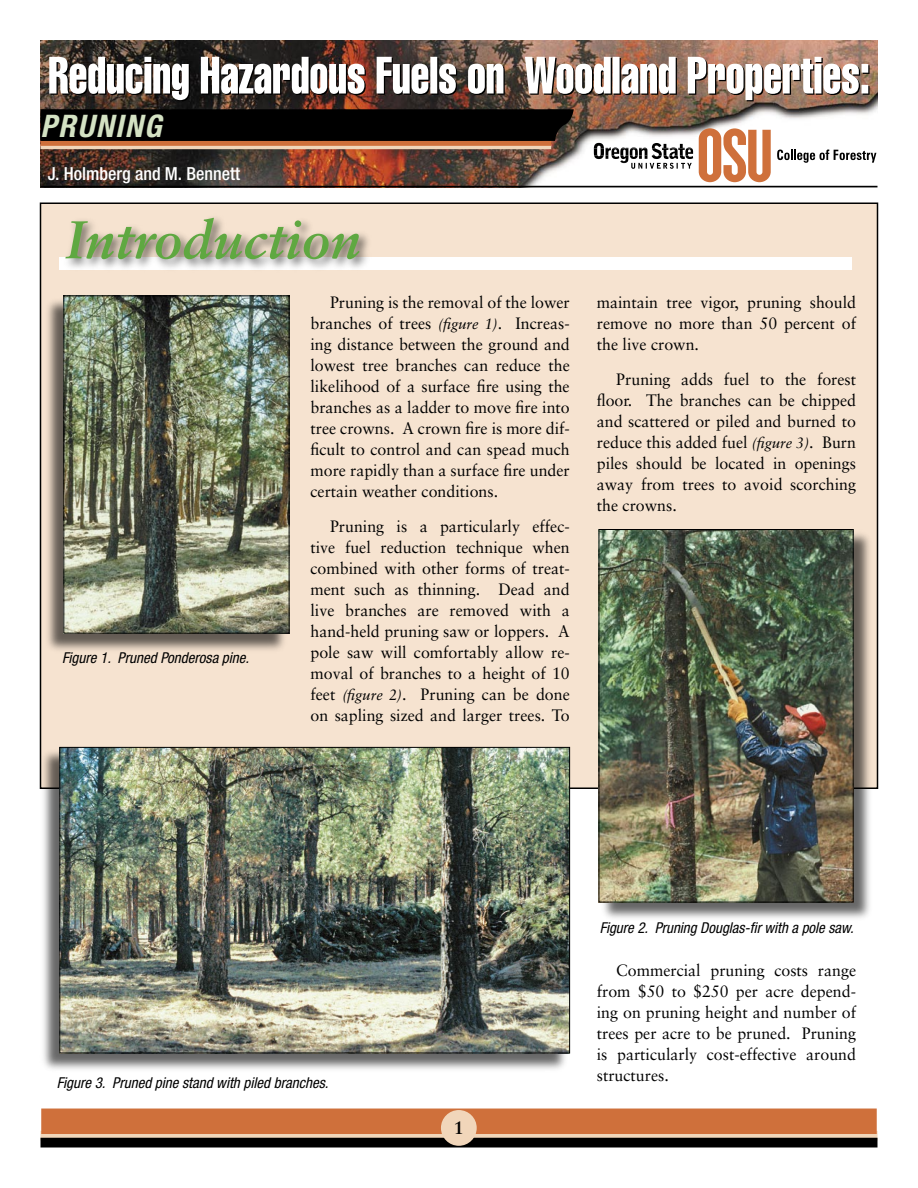
<style>
.page{position:relative;width:918px;height:1188px;background:#fff}
.page>*{position:absolute;margin:0;border:0;box-sizing:border-box;transform-origin:0 0}
.t1{font:italic 700 condensed 31.05px "Helvetica Neue";letter-spacing:.05em;color:#d4e2c3}
.t2{font:500 condensed 18px "Helvetica Neue";color:#fff}
.t3{font:700 18px "Sabon";color:#000}
.t4{font:16.5px/21px "Sabon";color:#000;text-align:justify}
.t5{font:italic condensed 15px "Helvetica Neue";color:#000}
.s1{font-style:italic;font-size:15px}
</style>
<div class="page">
<div style="left:40px;top:203px;width:838px;height:585px;background:#f6e3d0"></div>
<img style="left:40px;top:40px;width:838px;height:147px">
<img style="left:49px;top:57px;width:821px;height:44px">
<div style="left:41px;top:109px;width:533px;height:32px;background:#000"></div>
<div style="left:41px;top:144px;width:510px;height:5px;background:#f1d6ba"></div>
<div style="left:41px;top:141px;width:510px;height:5px;background:#cf703b"></div>
<hr style="left:41px;top:186px;width:836px;height:1px;background:#000">
<svg style="left:777px;top:150px;width:99px;height:13px"></svg>
<svg style="left:699px;top:128px;width:72px;height:54px"></svg>
<svg style="left:594px;top:143px;width:99px;height:26px"></svg>
<svg style="left:41px;top:1134px;width:836px;height:4px;background:#e1c8ad"></svg>
<div style="left:41px;top:1109px;width:836px;height:25px;background:#cf703b"></div>
<div style="left:41px;top:1138px;width:836px;height:10px;background:#000"></div>
<div style="left:441px;top:1110px;width:36px;height:36px;background:#f1d6ba;border-radius:50%"></div>
<div style="left:59px;top:257px;width:793px;height:12px;background:#fff"></div>
<div style="left:62px;top:213px;width:310px;height:60px;background:#000;opacity:.6"></div>
<svg style="left:65px;top:218px;width:295px;height:41px"></svg>
<div style="left:43px;top:296px;width:246px;height:358px;background:#000;opacity:.6"></div>
<img style="left:65px;top:297px;width:222px;height:335px">
<div style="left:63px;top:295px;width:226px;height:339px;border:1px solid #000"></div>
<div style="left:599px;top:530px;width:275px;height:393px;background:#000;opacity:.6"></div>
<img style="left:601px;top:531px;width:251px;height:369px">
<div style="left:599px;top:529px;width:255px;height:373px;border:1px solid #000"></div>
<div style="left:39px;top:748px;width:530px;height:326px;background:#000;opacity:.6"></div>
<img style="left:61px;top:749px;width:507px;height:302px">
<div style="left:59px;top:747px;width:511px;height:306px;border:1px solid #000"></div>
<p class="t1" style="left:41px;top:107px;width:122px">PRUNING</p>
<p class="t2" style="left:48px;top:163px;width:194px">J. Holmberg and M. Bennett</p>
<p class="t5" style="left:62px;top:649px;width:189px">Figure 1. Pruned Ponderosa pine.</p>
<p class="t4" style="left:311px;top:292px;width:261px;text-indent:20px">Pruning is the removal of the lower branches of trees <span class="s1">(figure 1)</span>. Increas&shy;ing distance between the ground and lowest tree branches can reduce the likelihood of a surface fire using the branches as a ladder to move fire into tree crowns. A crown fire is more dif&shy;ficult to control and can spead much more rapidly than a surface fire under certain weather conditions.</p>
<p class="t4" style="left:311px;top:515px;width:261px;text-indent:20px">Pruning is a particularly effec&shy;tive fuel reduction technique when combined with other forms of treat&shy;ment such as thinning. Dead and live branches are removed with a hand-held pruning saw or loppers. A pole saw will comfortably allow re&shy;moval of branches to a height of 10 feet <span class="s1">(figure 2)</span>. Pruning can be done on sapling sized and larger trees. To</p>
<p class="t4" style="left:597px;top:292px;width:261px">maintain tree vigor, pruning should remove no more than 50 percent of the live crown.</p>
<p class="t4" style="left:597px;top:368px;width:261px;text-indent:20px">Pruning adds fuel to the forest floor. The branches can be chipped and scattered or piled and burned to reduce this added fuel <span class="s1">(figure 3)</span>. Burn piles should be located in openings away from trees to avoid scorching the crowns.</p>
<p class="t5" style="left:57px;top:1074px;width:273px">Figure 3. Pruned pine stand with piled branches.</p>
<p class="t3" style="left:454px;top:1117px;width:12px">1</p>
<p class="t5" style="left:600px;top:919px;width:256px">Figure 2. Pruning Douglas-fir with a pole saw.</p>
<p class="t4" style="left:597px;top:960px;width:261px;text-indent:20px">Commercial pruning costs range from $50 to $250 per acre depend&shy;ing on pruning height and number of trees per acre to be pruned. Pruning is particularly cost-effective around structures.</p>
</div>
